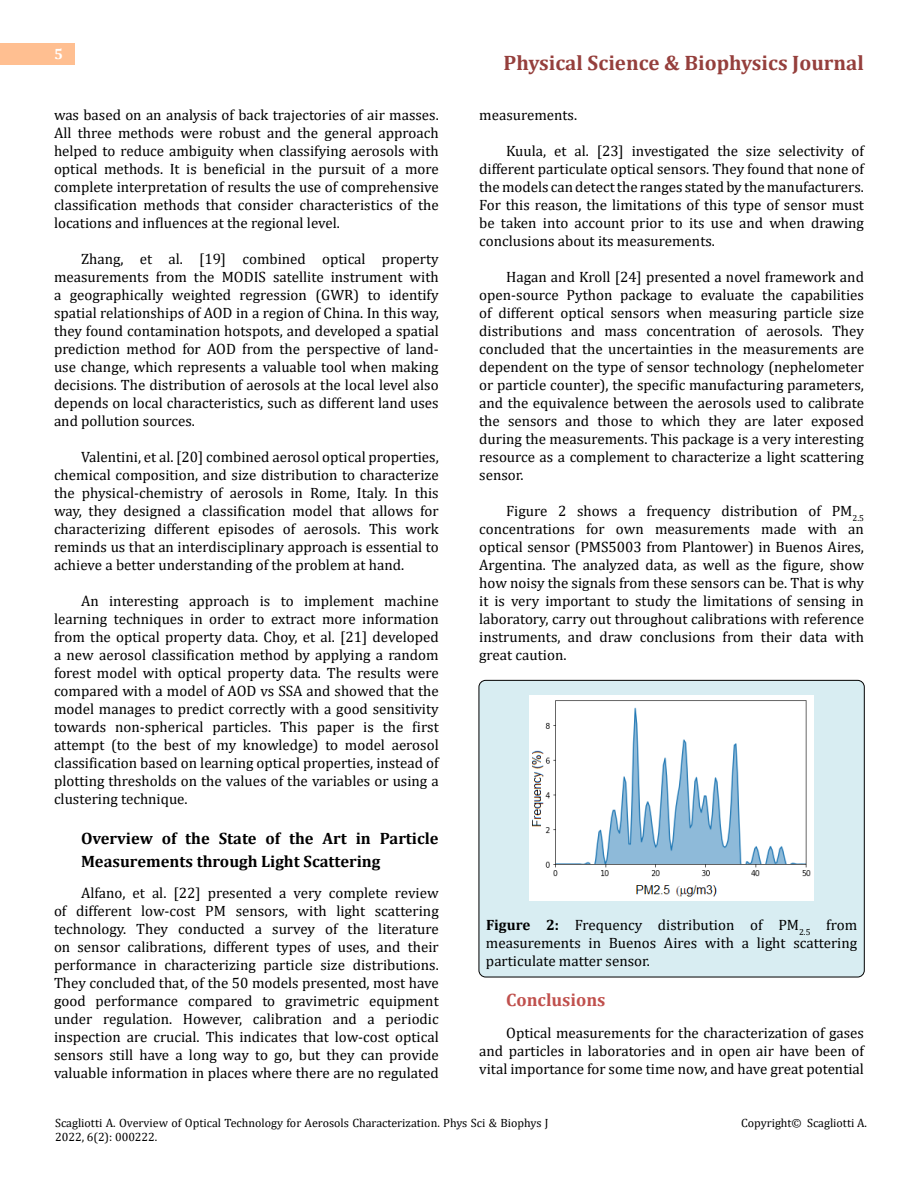
<style>
.page{position:relative;width:918px;height:1188px;background:#fff}
.page>*{position:absolute;margin:0;border:0;box-sizing:border-box;transform-origin:0 0}
.t1{font:700 21px "Cambria";color:#953f3c}
.t2{font:700 18px "Cambria";color:#c0504d}
.t3{font:700 16.5px/22.5px "Cambria";color:#000}
.t4{font:15px/18px "Cambria";color:#000;text-align:justify}
.t5{font:700 15px "Cambria";color:#fff}
.t6{font:12px/14.4px "Cambria";color:#000}
.s1{font-weight:700}
</style>
<div class="page">
<div style="left:0;top:43px;width:75px;height:21px;background:#ffbf91"></div>
<div style="left:479px;top:680px;width:385px;height:297px;background:#d8edf2;border-radius:7px"></div>
<div style="left:479px;top:680px;width:386px;height:297px;border:1px solid #000;border-radius:7px"></div>
<img style="left:530px;top:696px;width:284px;height:204px">
<p class="t5" style="left:54px;top:44px;width:10px">5</p>
<p class="t4" style="left:54px;top:105px;width:386px">was based on an analysis of back trajectories of air masses.<br>All three methods were robust and the general approach helped to reduce ambiguity when classifying aerosols with optical methods. It is beneficial in the pursuit of a more complete interpretation of results the use of comprehensive classification methods that consider characteristics of the locations and influences at the regional level.</p>
<p class="t4" style="left:54px;top:249px;width:386px;text-indent:27px">Zhang, et al. [19] combined optical property measurements from the MODIS satellite instrument with a geographically weighted regression (GWR) to identify spatial relationships of AOD in a region of China. In this way, they found contamination hotspots, and developed a spatial prediction method for AOD from the perspective of land&shy;use change, which represents a valuable tool when making decisions. The distribution of aerosols at the local level also depends on local characteristics, such as different land uses and pollution sources.</p>
<p class="t4" style="left:54px;top:447px;width:386px;text-indent:27px">Valentini, et al. [20] combined aerosol optical properties, chemical composition, and size distribution to characterize the physical-chemistry of aerosols in Rome, Italy. In this way, they designed a classification model that allows for characterizing different episodes of aerosols. This work reminds us that an interdisciplinary approach is essential to achieve a better understanding of the problem at hand.</p>
<p class="t4" style="left:54px;top:591px;width:386px;text-indent:27px">An interesting approach is to implement machine learning techniques in order to extract more information from the optical property data. Choy, et al. [21] developed a new aerosol classification method by applying a random forest model with optical property data. The results were compared with a model of AOD vs SSA and showed that the model manages to predict correctly with a good sensitivity towards non-spherical particles. This paper is the first attempt (to the best of my knowledge) to model aerosol classification based on learning optical properties, instead of plotting thresholds on the values of the variables or using a clustering technique.</p>
<p class="t3" style="left:81px;top:827px;width:359px">Overview of the State of the Art in Particle<br>Measurements through Light Scattering</p>
<p class="t4" style="left:54px;top:884px;width:386px;text-indent:27px">Alfano, et al. [22] presented a very complete review of different low-cost PM sensors, with light scattering technology. They conducted a survey of the literature on sensor calibrations, different types of uses, and their performance in characterizing particle size distributions.<br>They concluded that, of the 50 models presented, most have good performance compared to gravimetric equipment under regulation. However, calibration and a periodic inspection are crucial. This indicates that low-cost optical sensors still have a long way to go, but they can provide valuable information in places where there are no regulated</p>
<h1 class="t1" style="left:504px;top:48px;width:362px">Physical Science &amp; Biophysics Journal</h1>
<p class="t4" style="left:479px;top:105px;width:99px">measurements.</p>
<p class="t4" style="left:479px;top:141px;width:386px;text-indent:27px">Kuula, et al. [23] investigated the size selectivity of different particulate optical sensors. They found that none of the models can detect the ranges stated by the manufacturers.<br>For this reason, the limitations of this type of sensor must be taken into account prior to its use and when drawing conclusions about its measurements.</p>
<p class="t4" style="left:479px;top:267px;width:386px;text-indent:27px">Hagan and Kroll [24] presented a novel framework and open-source Python package to evaluate the capabilities of different optical sensors when measuring particle size distributions and mass concentration of aerosols. They concluded that the uncertainties in the measurements are dependent on the type of sensor technology (nephelometer or particle counter), the specific manufacturing parameters, and the equivalence between the aerosols used to calibrate the sensors and those to which they are later exposed during the measurements. This package is a very interesting resource as a complement to characterize a light scattering sensor.</p>
<p class="t4" style="left:479px;top:501px;width:386px;text-indent:27px">Figure 2 shows a frequency distribution of PM<sub>2.5 </sub>concentrations for own measurements made with an optical sensor (PMS5003 from Plantower) in Buenos Aires, Argentina. The analyzed data, as well as the figure, show how noisy the signals from these sensors can be. That is why it is very important to study the limitations of sensing in laboratory, carry out throughout calibrations with reference instruments, and draw conclusions from their data with great caution.</p>
<p class="t4" style="left:486px;top:915px;width:373px"><span class="s1">Figure 2:</span> Frequency distribution of PM<sub>2.5</sub> from measurements in Buenos Aires with a light scattering particulate matter sensor.</p>
<p class="t2" style="left:506px;top:987px;width:101px">Conclusions</p>
<p class="t4" style="left:479px;top:1023px;width:386px;text-indent:27px">Optical measurements for the characterization of gases and particles in laboratories and in open air have been of vital importance for some time now, and have great potential</p>
<p class="t6" style="left:55px;top:1115px;width:495px">Scagliotti A. Overview of Optical Technology for Aerosols Characterization. Phys Sci &amp; Biophys J<br>2022, 6(2): 000222.</p>
<p class="t6" style="left:741px;top:1115px;width:127px">Copyright© Scagliotti A.</p>
</div>
